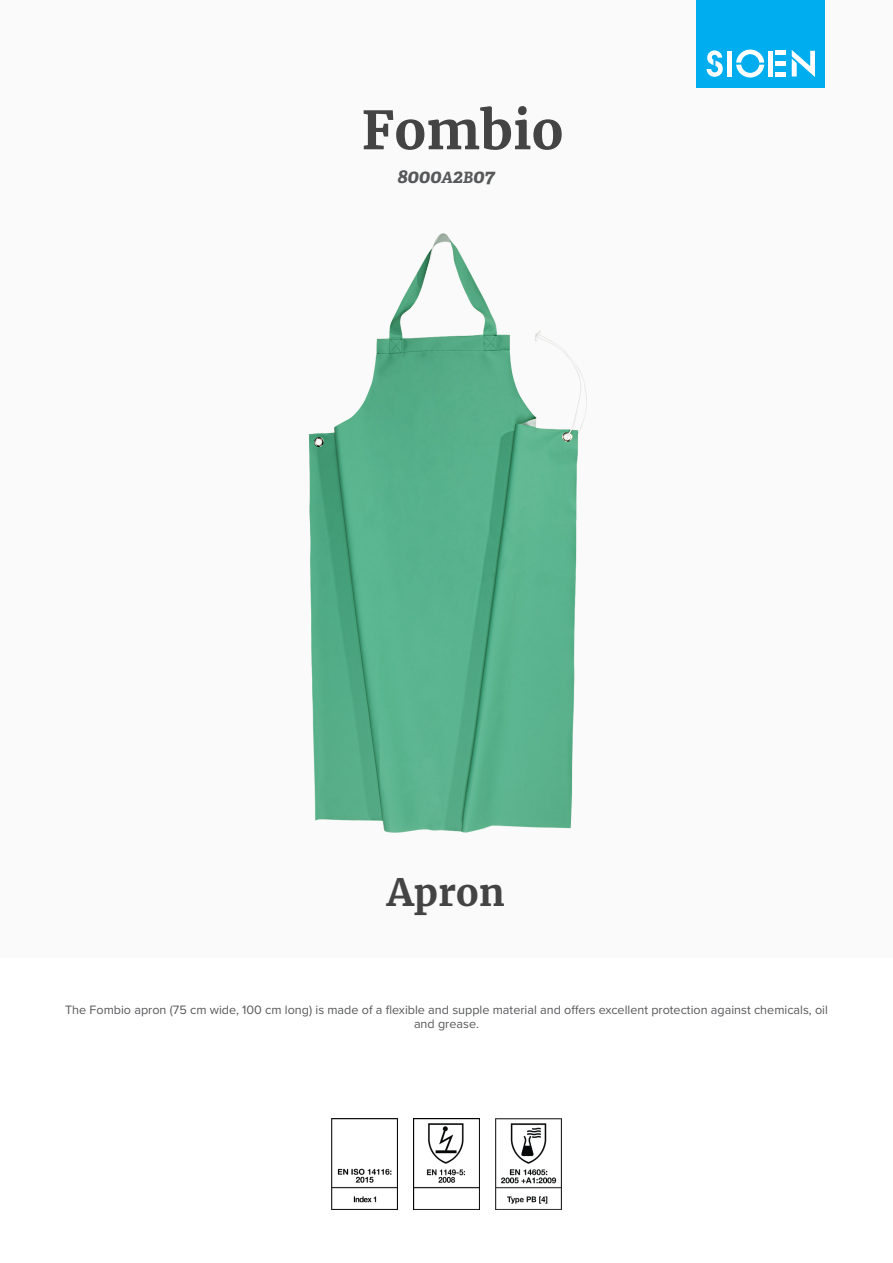
<style>
.page{position:relative;width:893px;height:1263px;background:#fff}
.page>*{position:absolute;margin:0;border:0;box-sizing:border-box;transform-origin:0 0}
.product_name{font:700 52.5px "Merriweather";color:#444}
.product_h2{font:700 37.5px "Merriweather";color:#444}
.product_ref{font:italic 700 19.5px "Adelle";color:#57585a}
.product_description{font:12.6px/13.6px "Proxima Nova";color:#57585a;text-align:center}
.s1{font-size:15.6px}
</style>
<div class="page">
<div style="left:0;top:0;width:893px;height:957px;background:#fafafa"></div>
<div style="left:697px;top:0;width:128px;height:88px;background:#00aeef"></div>
<svg style="left:707px;top:50px;width:16px;height:27px"></svg>
<svg style="left:736px;top:50px;width:28px;height:28px"></svg>
<div style="left:727px;top:51px;width:5px;height:26px;background:#fff"></div>
<div style="left:768px;top:51px;width:5px;height:26px;background:#fff"></div>
<div style="left:775px;top:72px;width:11px;height:5px;background:#fff"></div>
<div style="left:775px;top:61px;width:11px;height:5px;background:#fff"></div>
<hr style="left:775px;top:51px;width:11px;height:4px;background:#fff">
<svg style="left:792px;top:50px;width:23px;height:27px"></svg>
<img style="left:331px;top:1118px;width:67px;height:92px">
<img style="left:413px;top:1118px;width:67px;height:92px">
<img style="left:495px;top:1118px;width:67px;height:92px">
<img style="left:308px;top:233px;width:279px;height:600px">
<p class="product_name" style="left:361px;top:97px;width:203px">Fombio</p>
<p class="product_ref" style="left:397px;top:164px;width:99px">8000<span class="s1">A</span>2<span class="s1">B</span>07</p>
<p class="product_h2" style="left:387px;top:868px;width:119px">Apron</p>
<p class="product_description" style="left:65px;top:1002px;width:764px">The Fombio apron (75 cm wide, 100 cm long) is made of a flexible and supple material and offers excellent protection against chemicals, oil and grease.</p>
</div>
